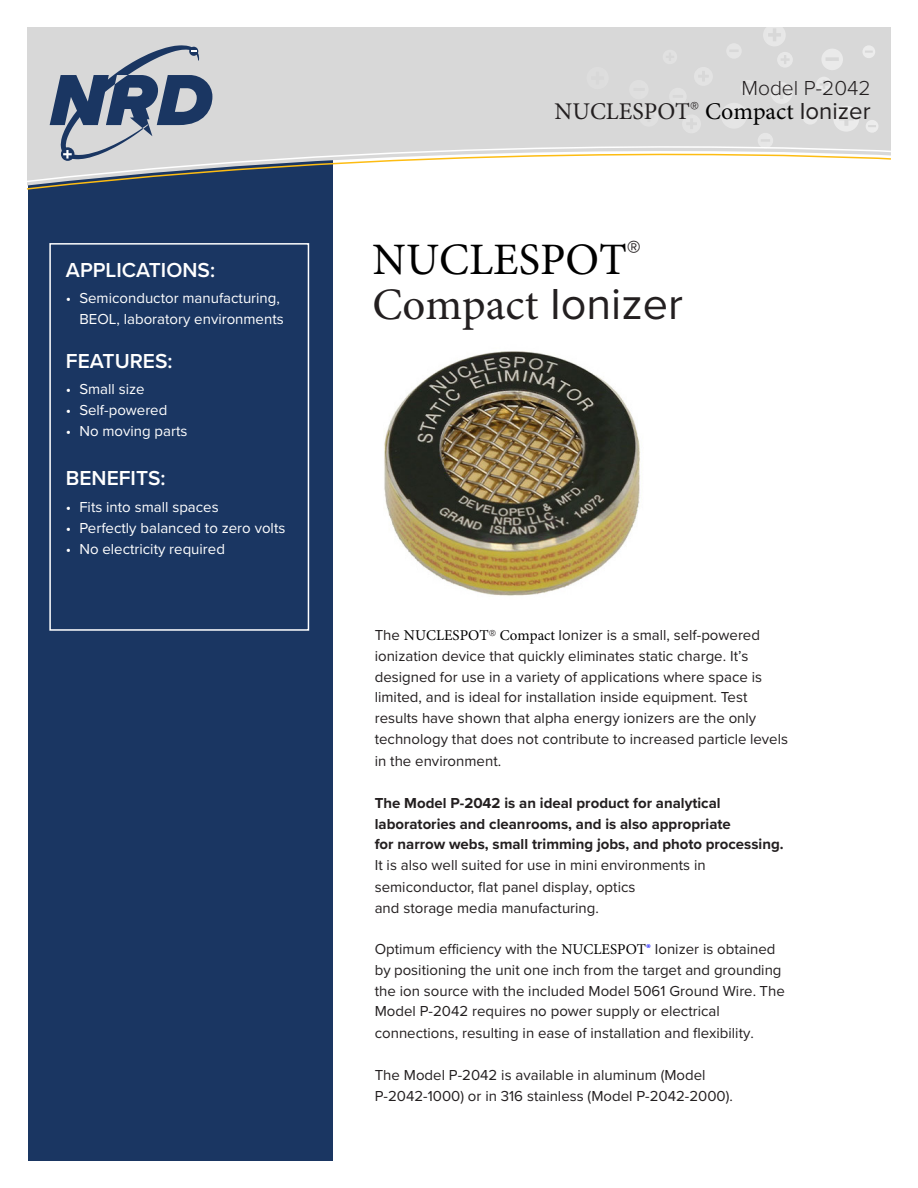
<style>
.page{position:relative;width:918px;height:1188px;background:#fff}
.page>*{position:absolute;margin:0;border:0;box-sizing:border-box;transform-origin:0 0}
.t1{font:45px/45px "Minion Pro";color:#000}
.t2{font:24px "Minion Pro";color:#231f20}
.t3{font:600 21px "Proxima Nova";color:#fff}
.t4{font:300 21px "Proxima Nova";color:#231f20}
.t5{font:15px/21px "Proxima Nova";color:#231f20}
.t6{font:700 15px/21px "Proxima Nova";color:#231f20}
.t7{font:15px/21px "Proxima Nova";color:#fff;text-align:right}
.s1{color:#000}
.s2{font-family:"Proxima Nova"}
.s3{color:#231f20}
.s4{font-family:"Proxima Nova";color:#231f20}
.s5{font-family:"Minion Pro";color:#000}
.s6{font-weight:400}
.s7{font-family:"Minion Pro";color:#00f}
</style>
<div class="page">
<div style="left:28px;top:136px;width:305px;height:1025px;background:#1a3662"></div>
<div style="left:27px;top:27px;width:864px;height:103px;background:#d8d8d8"></div>
<svg style="left:50px;top:45px;width:162px;height:85px;background:#818ea2"></svg>
<svg style="left:27px;top:130px;width:864px;height:53px"></svg>
<div style="left:49px;top:243px;width:260px;height:388px;border:2px solid #fff"></div>
<img style="left:383px;top:351px;width:257px;height:245px">
<svg style="left:587px;top:67px;width:22px;height:22px"></svg>
<svg style="left:639px;top:107px;width:20px;height:20px"></svg>
<svg style="left:629px;top:80px;width:20px;height:19px"></svg>
<svg style="left:694px;top:67px;width:19px;height:19px"></svg>
<svg style="left:669px;top:88px;width:18px;height:17px"></svg>
<svg style="left:663px;top:50px;width:14px;height:14px"></svg>
<svg style="left:721px;top:103px;width:26px;height:26px"></svg>
<svg style="left:682px;top:114px;width:19px;height:19px"></svg>
<svg style="left:726px;top:43px;width:16px;height:16px"></svg>
<svg style="left:771px;top:82px;width:21px;height:22px"></svg>
<svg style="left:740px;top:80px;width:16px;height:16px"></svg>
<svg style="left:758px;top:133px;width:15px;height:15px"></svg>
<svg style="left:803px;top:109px;width:15px;height:16px"></svg>
<svg style="left:821px;top:49px;width:22px;height:21px"></svg>
<svg style="left:763px;top:27px;width:23px;height:19px"></svg>
<svg style="left:816px;top:77px;width:16px;height:15px"></svg>
<svg style="left:833px;top:106px;width:26px;height:26px"></svg>
<svg style="left:862px;top:45px;width:13px;height:13px"></svg>
<svg style="left:866px;top:120px;width:12px;height:13px"></svg>
<svg style="left:777px;top:52px;width:16px;height:16px"></svg>
<p class="t3" style="left:66px;top:254px;width:151px">APPLICATIONS:</p>
<p class="t7" style="left:66px;top:287px;width:219px">• Semiconductor manufacturing,<br>BEOL, laboratory environments</p>
<p class="t3" style="left:66px;top:346px;width:108px">FEATURES:</p>
<p class="t7" style="left:66px;top:378px;width:80px">• Small size</p>
<p class="t7" style="left:66px;top:399px;width:103px">• Self-powered</p>
<p class="t7" style="left:66px;top:420px;width:123px">• No moving parts</p>
<p class="t3" style="left:66px;top:463px;width:101px">BENEFITS:</p>
<p class="t7" style="left:66px;top:495px;width:154px">• Fits into small spaces</p>
<p class="t7" style="left:66px;top:516px;width:221px">• Perfectly balanced to zero volts</p>
<p class="t7" style="left:66px;top:537px;width:161px">• No electricity required</p>
<p class="t4" style="left:741px;top:72px;width:131px">Model P-2042</p>
<p class="t2" style="left:555px;top:95px;width:318px">NUCLESPOT<sup>®</sup> <span class="s1">Compact</span> <span class="s2">Ionizer</span></p>
<p class="t1" style="left:373px;top:237px;width:312px">NUCLESPOT<sup>®<br></sup><span class="s3">Compact</span> <span class="s4">Ionizer</span></p>
<p class="t5" style="left:375px;top:624px;width:415px">The <span class="s5">NUCLESPOT</span>® <span class="s5">Compact</span> Ionizer is a small, self-powered ionization device that quickly eliminates static charge. It’s designed for use in a variety of applications where space is limited, and is ideal for installation inside equipment. Test results have shown that alpha energy ionizers are the only technology that does not contribute to increased particle levels in the environment.</p>
<p class="t6" style="left:375px;top:792px;width:410px">The Model P-2042 is an ideal product for analytical laboratories and cleanrooms, and is also appropriate<br>for narrow webs, small trimming jobs, and photo processing.<br><span class="s6">It is also well suited for use in mini environments in semiconductor, flat panel display, optics<br>and storage media manufacturing.</span></p>
<p class="t5" style="left:375px;top:938px;width:412px">Optimum efficiency with the <span class="s5">NUCLESPOT</span><span class="s7">®</span> Ionizer is obtained by positioning the unit one inch from the target and grounding the ion source with the included Model 5061 Ground Wire. The Model P-2042 requires no power supply or electrical connections, resulting in ease of installation and flexibility.</p>
<p class="t5" style="left:375px;top:1064px;width:360px">The Model P-2042 is available in aluminum (Model<br>P-2042-1000) or in 316 stainless (Model P-2042-2000).</p>
</div>
